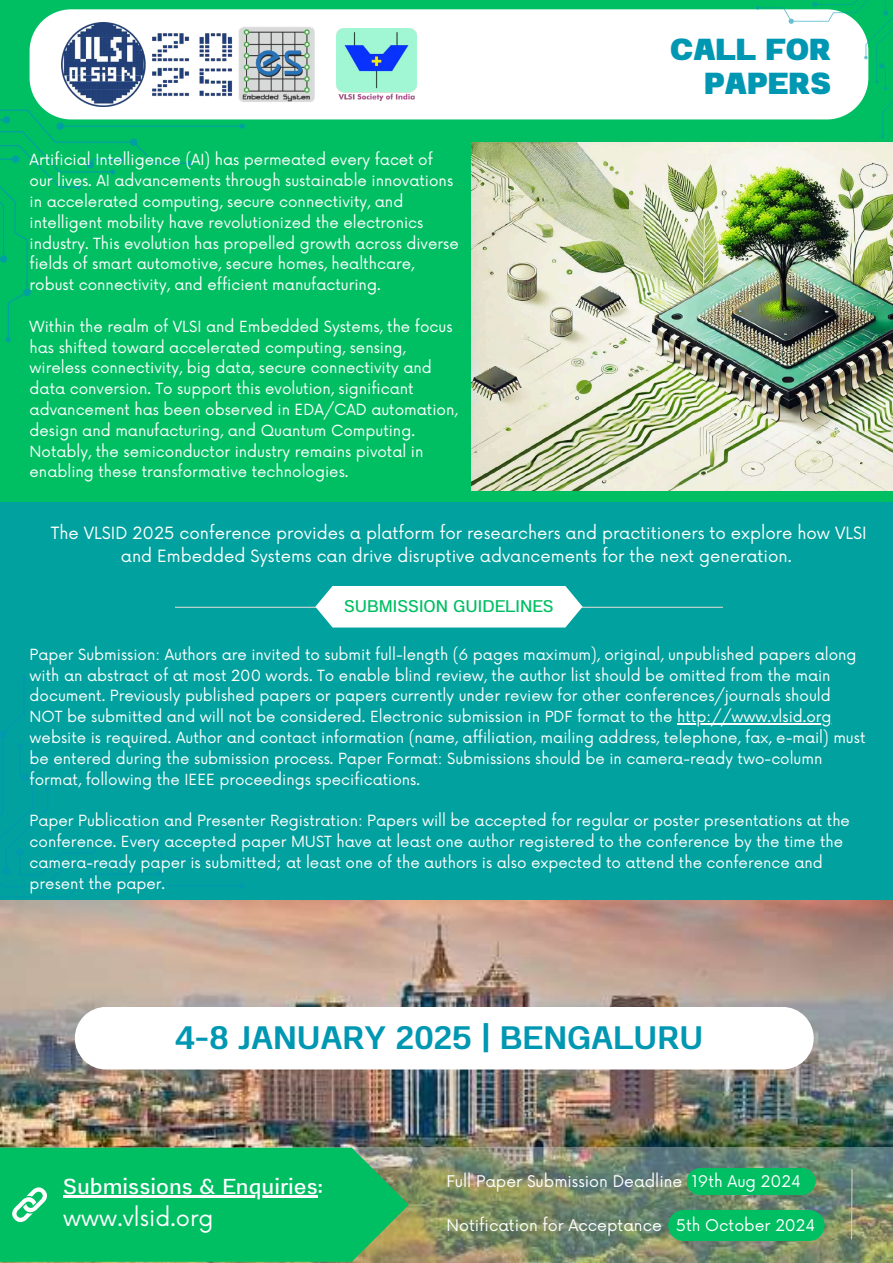
<style>
.page{position:relative;width:893px;height:1263px;background:#00bf63}
.page>*{position:absolute;margin:0;border:0;box-sizing:border-box;transform-origin:0 0}
.t1{font:500 36px "Emmali";color:#0097b2}
.t2{font:800 33.75px/33.8px "Emmali";color:#0097b2;text-align:right}
.t3{font:24px "Emmali";color:#fff}
.t4{font:22.5px "Now";color:#fff}
.t5{font:18.75px "Emmali";color:#00bf63}
.t6{font:16.5px/23.1px "Now";color:#fff;text-align:center}
.t7{font:15.75px "Now";color:#fff}
.t8{font:15px/20.9px "Now";color:#fff}
</style>
<div class="page">
<div style="left:0;top:502px;width:893px;height:411px;background:#00a19e"></div>
<hr style="left:677px;top:723px;width:154px;height:1px;background:#fff">
<img style="left:0;top:901px;width:893px;height:247px">
<img style="left:0;top:1148px;width:893px;height:115px">
<div style="left:0;top:1148px;width:409px;height:114px;background:#00bf63"></div>
<svg style="left:12px;top:1187px;width:35px;height:36px"></svg>
<hr style="left:175px;top:607px;width:548px;height:1px;background:#d4d4d4">
<div style="left:315px;top:586px;width:267px;height:41px;background:#fff"></div>
<svg style="left:850px;top:1168px;width:3px;height:73px"></svg>
<div style="left:30px;top:9px;width:696px;height:110px;background:#fff"></div>
<img style="left:61px;top:22px;width:253px;height:85px">
<img style="left:337px;top:28px;width:79px;height:72px">
<div style="left:75px;top:1007px;width:738px;height:62px;background:#fff"></div>
<div style="left:686px;top:1168px;width:129px;height:27px;background:#00bf63;border-radius:13px"></div>
<div style="left:668px;top:1210px;width:156px;height:31px;background:#00bf63;border-radius:16px"></div>
<img style="left:472px;top:143px;width:421px;height:347px">
<svg style="left:0;top:107px;width:245px;height:235px"></svg>
<hr style="left:63px;top:1195px;width:255px;height:2px;background:#fff">
<svg style="left:726px;top:0;width:167px;height:176px"></svg>
<p class="t8" style="left:30px;top:150px;width:431px">Artificial Intelligence (AI) has permeated every facet of our lives. AI advancements through sustainable innovations in accelerated computing, secure connectivity, and intelligent mobility have revolutionized the electronics industry. This evolution has propelled growth across diverse fields of smart automotive, secure homes, healthcare, robust connectivity, and efficient manufacturing.</p>
<p class="t8" style="left:30px;top:317px;width:429px">Within the realm of VLSI and Embedded Systems, the focus has shifted toward accelerated computing, sensing, wireless connectivity, big data, secure connectivity and data conversion. To support this evolution, significant advancement has been observed in EDA/CAD automation, design and manufacturing, and Quantum Computing.<br>Notably, the semiconductor industry remains pivotal in enabling these transformative technologies.</p>
<h2 class="t2" style="left:670px;top:31px;width:162px">CALL FOR<br>PAPERS</h2>
<p class="t6" style="left:51px;top:523px;width:817px">The VLSID 2025 conference provides a platform for researchers and practitioners to explore how VLSI and Embedded Systems can drive disruptive advancements for the next generation.</p>
<p class="t5" style="left:344px;top:594px;width:211px">SUBMISSION GUIDELINES</p>
<p class="t8" style="left:30px;top:645px;width:837px">Paper Submission: Authors are invited to submit full-length (6 pages maximum), original, unpublished papers along with an abstract of at most 200 words. To enable blind review, the author list should be omitted from the main document. Previously published papers or papers currently under review for other conferences/journals should NOT be submitted and will not be considered. Electronic submission in PDF format to the http://www.vlsid.org website is required. Author and contact information (name, affiliation, mailing address, telephone, fax, e-mail) must be entered during the submission process. Paper Format: Submissions should be in camera-ready two-column format, following the IEEE proceedings specifications.</p>
<p class="t8" style="left:30px;top:811px;width:822px">Paper Publication and Presenter Registration: Papers will be accepted for regular or poster presentations at the conference. Every accepted paper MUST have at least one author registered to the conference by the time the camera-ready paper is submitted; at least one of the authors is also expected to attend the conference and present the paper.</p>
<h1 class="t1" style="left:176px;top:1016px;width:529px">4-8 JANUARY 2025 | BENGALURU</h1>
<h3 class="t3" style="left:63px;top:1171px;width:261px">Submissions &amp; Enquiries:</h3>
<h3 class="t4" style="left:63px;top:1205px;width:152px">www.vlsid.org</h3>
<p class="t7" style="left:446px;top:1172px;width:356px">Full Paper Submission Deadline 19th Aug 2024</p>
<p class="t7" style="left:446px;top:1216px;width:370px">Notification for Acceptance 5th October 2024</p>
</div>
